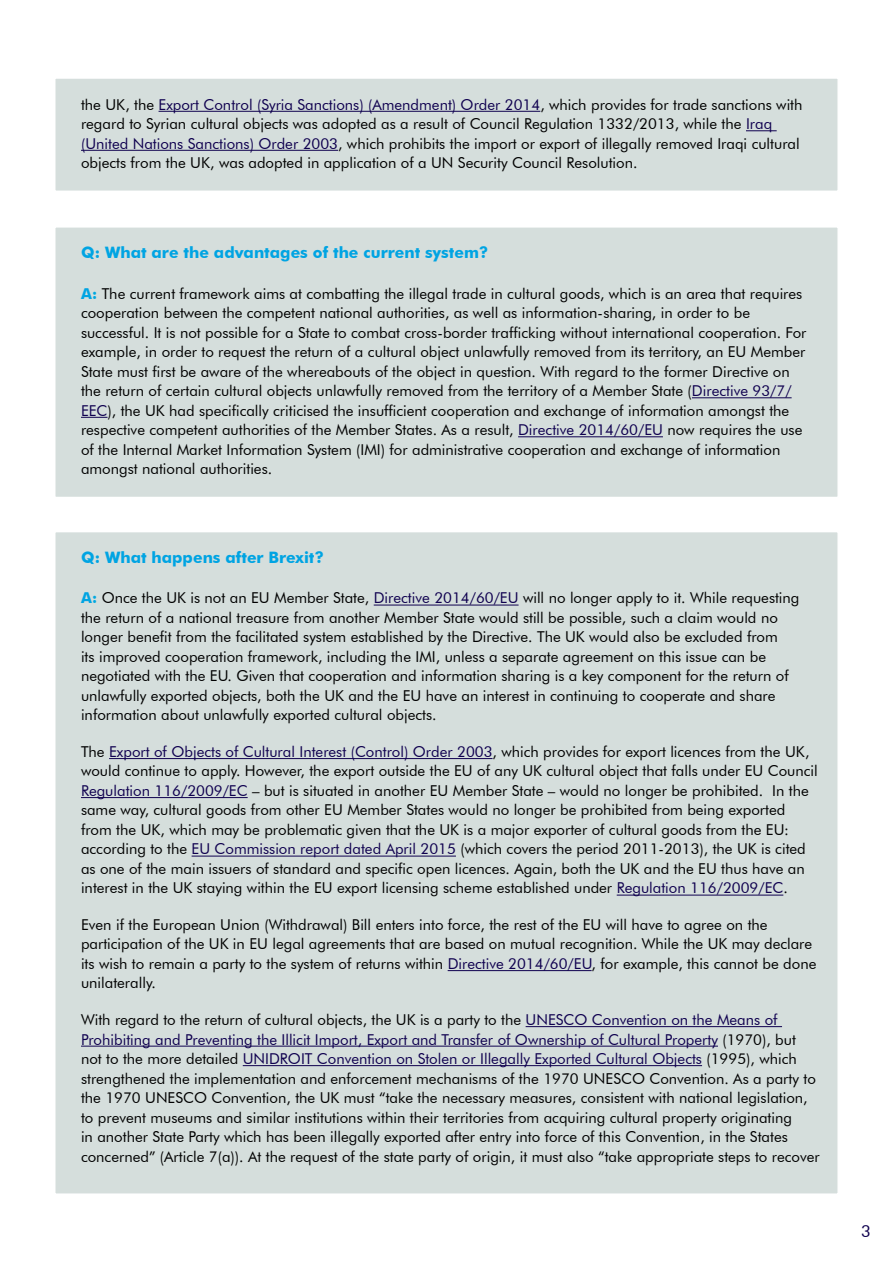
<style>
.page{position:relative;width:893px;height:1263px;background:#fff}
.page>*{position:absolute;margin:0;border:0;box-sizing:border-box;transform-origin:0 0}
.t1{font:16.5px "Futura BT";color:#0f004f}
.t2{font:700 15.75px "Futura BT";color:#00a4e3}
.t3{font:15px/19.5px "Futura BT";color:#000}
.s1{color:#0f004f}
.s2{font-weight:700;color:#00a4e3}
.s3{font-weight:700;color:#00a8e1}
</style>
<div class="page">
<div style="left:55px;top:227px;width:783px;height:270px;background:#d5dedc"></div>
<hr style="left:692px;top:397px;width:100px;height:1px;background:#0f004f">
<svg style="left:81px;top:417px;width:27px;height:1px"></svg>
<hr style="left:518px;top:436px;width:145px;height:1px;background:#0f004f">
<div style="left:54px;top:226px;width:785px;height:272px;border:2px solid #fff"></div>
<div style="left:55px;top:532px;width:783px;height:662px;background:#d5dedc"></div>
<hr style="left:374px;top:605px;width:145px;height:1px;background:#0f004f">
<hr style="left:109px;top:758px;width:384px;height:1px;background:#0f004f">
<hr style="left:81px;top:797px;width:167px;height:1px;background:#0f004f">
<hr style="left:192px;top:856px;width:264px;height:1px;background:#0f004f">
<hr style="left:617px;top:895px;width:166px;height:1px;background:#0f004f">
<hr style="left:448px;top:970px;width:144px;height:1px;background:#0f004f">
<hr style="left:526px;top:1026px;width:256px;height:1px;background:#0f004f">
<hr style="left:81px;top:1046px;width:637px;height:1px;background:#0f004f">
<hr style="left:243px;top:1065px;width:459px;height:1px;background:#0f004f">
<div style="left:55px;top:78px;width:783px;height:113px;background:#d5dedc"></div>
<hr style="left:159px;top:111px;width:381px;height:1px;background:#0f004f">
<hr style="left:746px;top:130px;width:31px;height:1px;background:#0f004f">
<hr style="left:81px;top:150px;width:257px;height:1px;background:#0f004f">
<div style="left:54px;top:77px;width:785px;height:115px;border:2px solid #fff"></div>
<p class="t3" style="left:81px;top:94px;width:723px">the UK, the <span class="s1">Export Control (Syria Sanctions) (Amendment) Order 2014</span>, which provides for trade sanctions with regard to Syrian cultural objects was adopted as a result of Council Regulation 1332/2013, while the <span class="s1">Iraq (United Nations Sanctions) Order 2003</span>, which prohibits the import or export of illegally removed Iraqi cultural objects from the UK, was adopted in application of a UN Security Council Resolution.</p>
<p class="t2" style="left:81px;top:243px;width:409px">Q: What are the advantages of the current system?</p>
<p class="t3" style="left:81px;top:283px;width:727px"><span class="s2">A</span><span class="s3">:</span> The current framework aims at combatting the illegal trade in cultural goods, which is an area that requires cooperation between the competent national authorities, as well as information-sharing, in order to be successful. It is not possible for a State to combat cross-border trafficking without international cooperation. For example, in order to request the return of a cultural object unlawfully removed from its territory, an EU Member State must first be aware of the whereabouts of the object in question. With regard to the former Directive on the return of certain cultural objects unlawfully removed from the territory of a Member State (<span class="s1">Directive 93/7/ EEC</span>), the UK had specifically criticised the insufficient cooperation and exchange of information amongst the respective competent authorities of the Member States. As a result, <span class="s1">Directive 2014/60/EU</span> now requires the use of the Internal Market Information System (IMI) for administrative cooperation and exchange of information amongst national authorities.</p>
<p class="t2" style="left:81px;top:547px;width:244px">Q: What happens after Brexit?</p>
<p class="t3" style="left:81px;top:588px;width:720px"><span class="s2">A</span><span class="s3">:</span> Once the UK is not an EU Member State, <span class="s1">Directive 2014/60/EU</span> will no longer apply to it. While requesting the return of a national treasure from another Member State would still be possible, such a claim would no longer benefit from the facilitated system established by the Directive. The UK would also be excluded from<br>its improved cooperation framework, including the IMI, unless a separate agreement on this issue can be negotiated with the EU. Given that cooperation and information sharing is a key component for the return of unlawfully exported objects, both the UK and the EU have an interest in continuing to cooperate and share information about unlawfully exported cultural objects.</p>
<p class="t3" style="left:81px;top:742px;width:738px">The <span class="s1">Export of Objects of Cultural Interest (Control) Order 2003</span>, which provides for export licences from the UK, would continue to apply. However, the export outside the EU of any UK cultural object that falls under EU Council <span class="s1">Regulation 116/2009/EC</span> – but is situated in another EU Member State – would no longer be prohibited. In the same way, cultural goods from other EU Member States would no longer be prohibited from being exported from the UK, which may be problematic given that the UK is a major exporter of cultural goods from the EU: according to the <span class="s1">EU Commission report dated April 2015</span> (which covers the period 2011-2013), the UK is cited as one of the main issuers of standard and specific open licences. Again, both the UK and the EU thus have an interest in the UK staying within the EU export licensing scheme established under <span class="s1">Regulation 116/2009/EC</span>.</p>
<p class="t3" style="left:81px;top:915px;width:737px">Even if the European Union (Withdrawal) Bill enters into force, the rest of the EU will have to agree on the participation of the UK in EU legal agreements that are based on mutual recognition. While the UK may declare its wish to remain a party to the system of returns within <span class="s1">Directive 2014/60/EU</span>, for example, this cannot be done unilaterally.</p>
<p class="t3" style="left:81px;top:1010px;width:740px">With regard to the return of cultural objects, the UK is a party to the <span class="s1">UNESCO Convention on the Means of Prohibiting and Preventing the Illicit Import, Export and Transfer of Ownership of Cultural Property</span> (1970), but not to the more detailed <span class="s1">UNIDROIT Convention on Stolen or Illegally Exported Cultural Objects</span> (1995), which strengthened the implementation and enforcement mechanisms of the 1970 UNESCO Convention. As a party to the 1970 UNESCO Convention, the UK must “take the necessary measures, consistent with national legislation, to prevent museums and similar institutions within their territories from acquiring cultural property originating<br>in another State Party which has been illegally exported after entry into force of this Convention, in the States concerned” (Article 7(a)). At the request of the state party of origin, it must also “take appropriate steps to recover</p>
<p class="t1" style="left:861px;top:1221px;width:11px">3</p>
</div>
